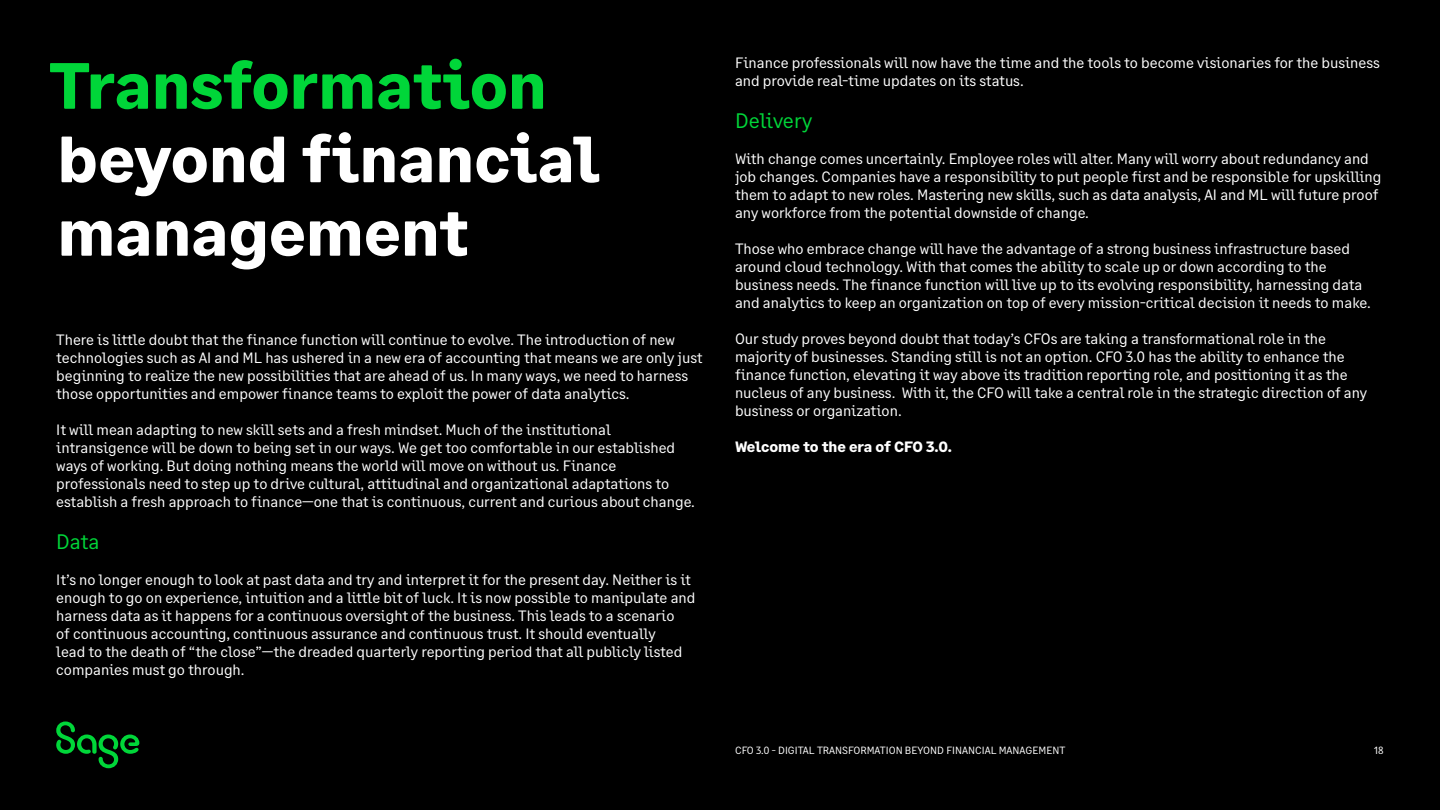
<style>
.page{position:relative;width:1440px;height:810px;background:#000}
.page>*{position:absolute;margin:0;border:0;box-sizing:border-box;transform-origin:0 0}
.t1{font:700 65.25px/73.5px "Sage Text";color:#fff}
.t2{font:700 65.25px "Sage Text";color:#00d639}
.t3{font:21px "Sage Text";color:#00d639}
.t4{font:15px/18px "Sage Text";color:#fff}
.t5{font:700 15px "Sage Text";color:#fff}
.t6{font:10.5px "Sage Text";color:#fff}
</style>
<div class="page">
<svg style="left:56px;top:722px;width:83px;height:46px"></svg>
<h1 class="t2" style="left:49px;top:45px;width:499px">Transformation</h1>
<h1 class="t1" style="left:58px;top:124px;width:544px">beyond financial management</h1>
<p class="t4" style="left:56px;top:331px;width:648px">There is little doubt that the finance function will continue to evolve. The introduction of new technologies such as AI and ML has ushered in a new era of accounting that means we are only just beginning to realize the new possibilities that are ahead of us. In many ways, we need to harness those opportunities and empower finance teams to exploit the power of data analytics.</p>
<p class="t4" style="left:56px;top:421px;width:640px">It will mean adapting to new skill sets and a fresh mindset. Much of the institutional intransigence will be down to being set in our ways. We get too comfortable in our established ways of working. But doing nothing means the world will move on without us. Finance professionals need to step up to drive cultural, attitudinal and organizational adaptations to establish a fresh approach to finance—one that is continuous, current and curious about change.</p>
<h2 class="t3" style="left:56px;top:529px;width:45px">Data</h2>
<p class="t4" style="left:56px;top:571px;width:641px">It’s no longer enough to look at past data and try and interpret it for the present day. Neither is it enough to go on experience, intuition and a little bit of luck. It is now possible to manipulate and harness data as it happens for a continuous oversight of the business. This leads to a scenario<br>of continuous accounting, continuous assurance and continuous trust. It should eventually<br>lead to the death of “the close”—the dreaded quarterly reporting period that all publicly listed companies must go through.</p>
<p class="t4" style="left:735px;top:54px;width:646px">Finance professionals will now have the time and the tools to become visionaries for the business and provide real-time updates on its status.</p>
<h2 class="t3" style="left:735px;top:108px;width:79px">Delivery</h2>
<p class="t4" style="left:735px;top:150px;width:648px">With change comes uncertainly. Employee roles will alter. Many will worry about redundancy and job changes. Companies have a responsibility to put people first and be responsible for upskilling them to adapt to new roles. Mastering new skills, such as data analysis, AI and ML will future proof any workforce from the potential downside of change.</p>
<p class="t4" style="left:735px;top:240px;width:637px">Those who embrace change will have the advantage of a strong business infrastructure based around cloud technology. With that comes the ability to scale up or down according to the business needs. The finance function will live up to its evolving responsibility, harnessing data and analytics to keep an organization on top of every mission-critical decision it needs to make.</p>
<p class="t4" style="left:735px;top:330px;width:634px">Our study proves beyond doubt that today’s CFOs are taking a transformational role in the majority of businesses. Standing still is not an option. CFO 3.0 has the ability to enhance the finance function, elevating it way above its tradition reporting role, and positioning it as the nucleus of any business. With it, the CFO will take a central role in the strategic direction of any business or organization.</p>
<p class="t5" style="left:735px;top:438px;width:219px">Welcome to the era of CFO 3.0.</p>
<p class="t6" style="left:735px;top:744px;width:332px">CFO 3.0 - DIGITAL TRANSFORMATION BEYOND FINANCIAL MANAGEMENT</p>
<p class="t6" style="left:1374px;top:744px;width:11px">18</p>
</div>
